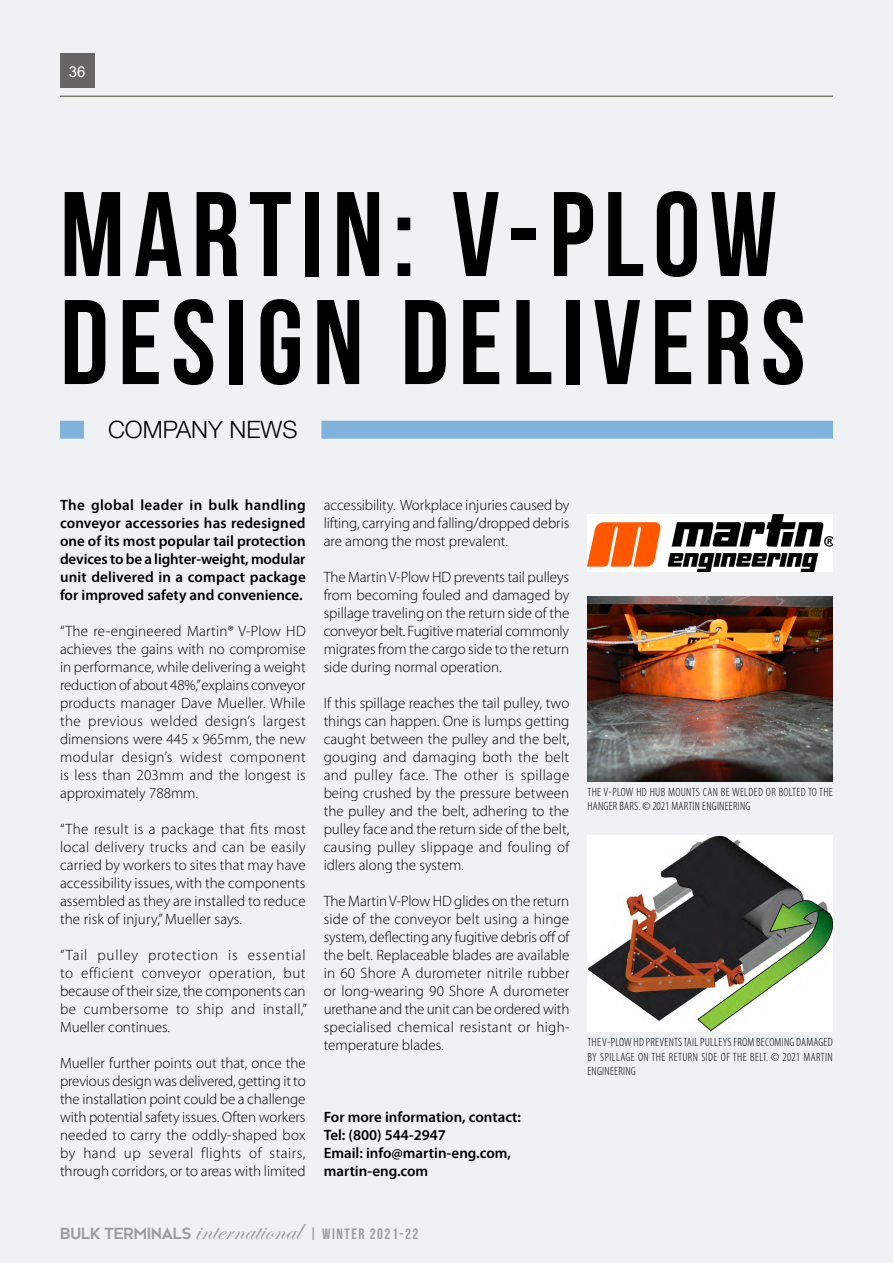
<style>
.page{position:relative;width:893px;height:1263px;background:#f0f1f3}
.page>*{position:absolute;margin:0;border:0;box-sizing:border-box;transform-origin:0 0}
.t1{font:120px/108px "Bebas Neue";letter-spacing:.075em;color:#000}
.t2{font:300 24px "Helvetica Neue LTW1 G";color:#000}
.t3{font:300 15px/18px "Myriad Pro";color:#000;text-align:justify}
.t4{font:600 15px/18px "Myriad Pro";color:#000;text-align:justify}
.t5{font:15px "Bebas Neue";letter-spacing:.1em;color:#9e9d9d}
.t6{font:15px "Arial";color:#fff}
.t7{font:300 condensed 12px/14.4px "Myriad Pro";letter-spacing:.025em;color:#000}
.s1{font-family:"Kessel 105";font-weight:700}
.s2{font-family:"Edwardian Script ITC";font-size:30px}
</style>
<div class="page">
<div style="left:60px;top:53px;width:34px;height:35px;background:#676563"></div>
<hr style="left:60px;top:96px;width:773px;height:1px;background:#78786b">
<img style="left:587px;top:514px;width:246px;height:57px">
<img style="left:587px;top:597px;width:246px;height:184px">
<img style="left:587px;top:835px;width:246px;height:197px">
<div style="left:60px;top:421px;width:24px;height:18px;background:#81b2dc"></div>
<div style="left:321px;top:421px;width:512px;height:18px;background:#81b2dc"></div>
<p class="t6" style="left:69px;top:62px;width:18px">36</p>
<h1 class="t1" style="left:60px;top:180px;width:747px">MARTIN: V-PLOW<br>DESIGN DELIVERS</h1>
<h2 class="t2" style="left:108px;top:415px;width:191px">COMPANY NEWS</h2>
<p class="t4" style="left:60px;top:496px;width:247px">The global leader in bulk handling conveyor accessories has redesigned one of its most popular tail protection devices to be a lighter-weight, modular unit delivered in a compact package for improved safety and convenience.</p>
<p class="t3" style="left:60px;top:622px;width:247px">“The re-engineered Martin® V-Plow HD achieves the gains with no compromise in performance, while delivering a weight reduction of about 48%,”explains conveyor products manager Dave Mueller. While the previous welded design’s largest dimensions were 445 x 965mm, the new modular design’s widest component is less than 203mm and the longest is approximately 788mm.</p>
<p class="t3" style="left:60px;top:820px;width:247px">“The result is a package that fits most local delivery trucks and can be easily carried by workers to sites that may have accessibility issues, with the components assembled as they are installed to reduce the risk of injury,” Mueller says.</p>
<p class="t3" style="left:60px;top:946px;width:248px">“Tail pulley protection is essential to efficient conveyor operation, but because of their size, the components can be cumbersome to ship and install,” Mueller continues.</p>
<p class="t3" style="left:60px;top:1054px;width:247px">Mueller further points out that, once the previous design was delivered, getting it to the installation point could be a challenge with potential safety issues. Often workers needed to carry the oddly-shaped box by hand up several flights of stairs, through corridors, or to areas with limited</p>
<p class="t3" style="left:324px;top:496px;width:247px">accessibility. Workplace injuries caused by lifting, carrying and falling/dropped debris are among the most prevalent.</p>
<p class="t3" style="left:324px;top:568px;width:247px">The Martin V-Plow HD prevents tail pulleys from becoming fouled and damaged by spillage traveling on the return side of the conveyor belt. Fugitive material commonly migrates from the cargo side to the return side during normal operation.</p>
<p class="t3" style="left:324px;top:694px;width:247px">If this spillage reaches the tail pulley, two things can happen. One is lumps getting caught between the pulley and the belt, gouging and damaging both the belt and pulley face. The other is spillage being crushed by the pressure between the pulley and the belt, adhering to the pulley face and the return side of the belt, causing pulley slippage and fouling of idlers along the system.</p>
<p class="t3" style="left:324px;top:892px;width:247px">The Martin V-Plow HD glides on the return side of the conveyor belt using a hinge system, deflecting any fugitive debris off of the belt. Replaceable blades are available in 60 Shore A durometer nitrile rubber or long-wearing 90 Shore A durometer urethane and the unit can be ordered with specialised chemical resistant or high&shy;temperature blades.</p>
<p class="t4" style="left:324px;top:1108px;width:199px;text-align:left">For more information, contact:<br>Tel: (800) 544-2947<br>Email: info@martin-eng.com, martin-eng.com</p>
<p class="t7" style="left:587px;top:785px;width:247px">THE V-PLOW HD HUB MOUNTS CAN BE WELDED OR BOLTED TO THE<br>HANGER BARS. © 2021 MARTIN ENGINEERING</p>
<p class="t7" style="left:587px;top:1035px;width:247px;text-align:justify">THE V-PLOW HD PREVENTS TAIL PULLEYS FROM BECOMING DAMAGED BY SPILLAGE ON THE RETURN SIDE OF THE BELT. © 2021 MARTIN ENGINEERING</p>
<p class="t5" style="left:60px;top:1225px;width:360px"><span class="s1">BULK TERMINALS</span> <span class="s2">international</span> | WINTER 2021-22</p>
</div>
